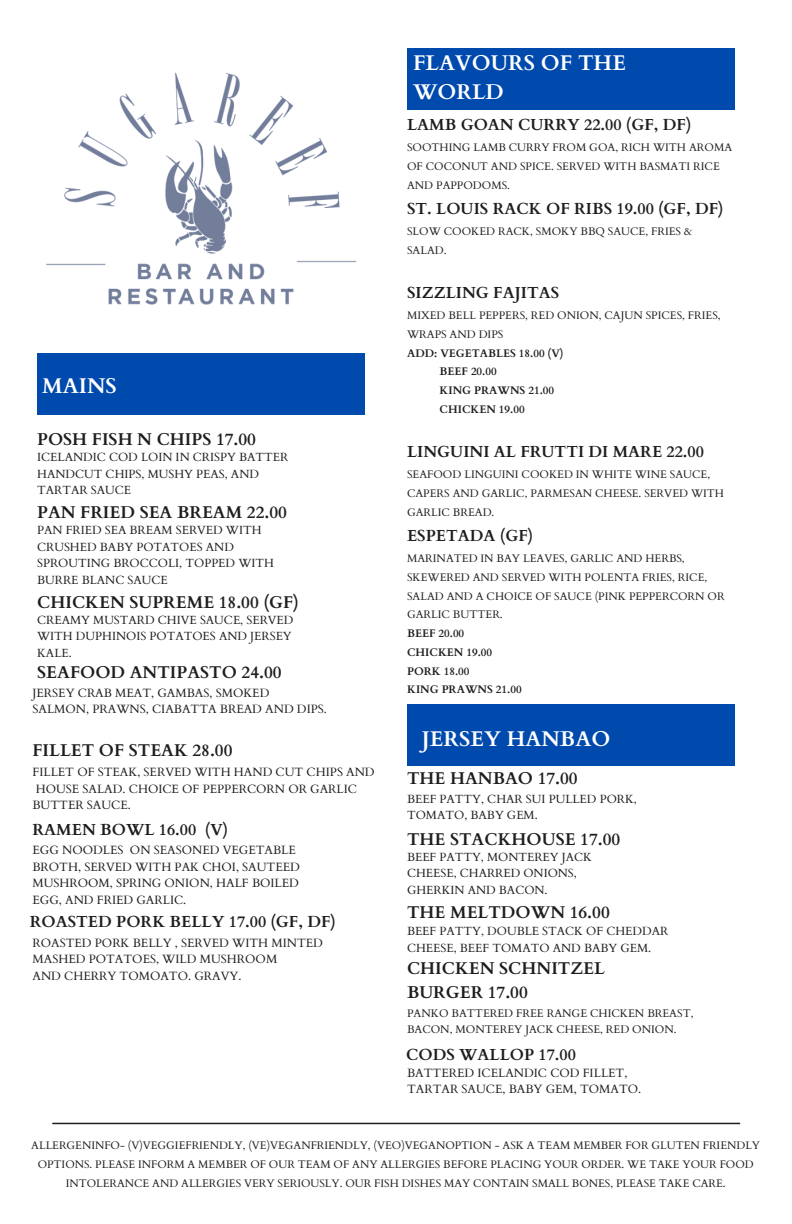
<style>
.page{position:relative;width:792px;height:1224px;background:#fff}
.page>*{position:absolute;margin:0;border:0;box-sizing:border-box;transform-origin:0 0}
.t1{font:700 21.3px/29.2px "Cardo";color:#fff}
.t2{font:700 17.1px/23.2px "Cardo";color:#1e1e1e}
.t3{font:700 16px "Cardo";color:#1e1e1e}
.t4{font:12px "Cardo";color:#1e1e1e}
.t5{font:11.8px/16.5px "Cardo";color:#1e1e1e}
.t6{font:11px/18.8px "Cardo";color:#1e1e1e}
.t7{font:700 11px "Cardo";color:#1e1e1e}
.t8{font:10.9px/19.1px "Cardo";color:#1e1e1e;text-align:center}
</style>
<div class="page">
<hr style="left:53px;top:1123px;width:687px;height:1px;background:#1e1e1e">
<div style="left:37px;top:353px;width:328px;height:62px;background:#004aad"></div>
<div style="left:407px;top:48px;width:327px;height:62px;background:#004aad"></div>
<div style="left:407px;top:705px;width:327px;height:61px;background:#004aad"></div>
<img style="left:46px;top:72px;width:311px;height:233px">
<p class="t1" style="left:42px;top:372px;width:76px">MAINS</p>
<p class="t2" style="left:37px;top:428px;width:220px">POSH FISH N CHIPS 17.00</p>
<p class="t5" style="left:37px;top:449px;width:253px">ICELANDIC COD LOIN IN CRISPY BATTER</p>
<p class="t5" style="left:37px;top:466px;width:223px">HANDCUT CHIPS, MUSHY PEAS, AND<br>TARTAR SAUCE</p>
<p class="t5" style="left:37px;top:522px;width:226px">PAN FRIED SEA BREAM SERVED WITH</p>
<p class="t5" style="left:37px;top:539px;width:238px">CRUSHED BABY POTATOES AND<br>SPROUTING BROCCOLI, TOPPED WITH</p>
<p class="t5" style="left:37px;top:572px;width:132px">BURRE BLANC SAUCE</p>
<p class="t5" style="left:37px;top:612px;width:258px">CREAMY MUSTARD CHIVE SAUCE, SERVED<br>WITH DUPHINOIS POTATOES AND JERSEY<br>KALE.</p>
<p class="t2" style="left:37px;top:661px;width:246px">SEAFOOD ANTIPASTO 24.00</p>
<p class="t4" style="left:33px;top:685px;width:238px">JERSEY CRAB MEAT, GAMBAS, SMOKED</p>
<p class="t4" style="left:33px;top:701px;width:296px">SALMON, PRAWNS, CIABATTA BREAD AND DIPS.</p>
<p class="t2" style="left:33px;top:739px;width:201px">FILLET OF STEAK 28.00</p>
<p class="t4" style="left:33px;top:764px;width:344px">FILLET OF STEAK, SERVED WITH HAND CUT CHIPS AND</p>
<p class="t4" style="left:36px;top:781px;width:323px">HOUSE SALAD. CHOICE OF PEPPERCORN OR GARLIC</p>
<p class="t4" style="left:33px;top:797px;width:100px">BUTTER SAUCE.</p>
<p class="t2" style="left:37px;top:501px;width:251px">PAN FRIED SEA BREAM 22.00</p>
<p class="t2" style="left:37px;top:591px;width:263px">CHICKEN SUPREME 18.00 (GF)</p>
<p class="t3" style="left:33px;top:819px;width:197px">RAMEN BOWL 16.00 (V)</p>
<p class="t4" style="left:33px;top:842px;width:265px">EGG NOODLES ON SEASONED VEGETABLE</p>
<p class="t4" style="left:33px;top:859px;width:269px">BROTH, SERVED WITH PAK CHOI, SAUTEED</p>
<p class="t4" style="left:33px;top:875px;width:268px">MUSHROOM, SPRING ONION, HALF BOILED</p>
<p class="t4" style="left:33px;top:892px;width:155px">EGG, AND FRIED GARLIC.</p>
<p class="t3" style="left:30px;top:911px;width:308px">ROASTED PORK BELLY 17.00 (GF, DF)</p>
<p class="t4" style="left:33px;top:935px;width:292px">ROASTED PORK BELLY , SERVED WITH MINTED</p>
<p class="t4" style="left:33px;top:951px;width:246px">MASHED POTATOES, WILD MUSHROOM</p>
<p class="t4" style="left:33px;top:968px;width:210px">AND CHERRY TOMOATO. GRAVY.</p>
<p class="t1" style="left:413px;top:49px;width:214px">FLAVOURS OF THE<br>WORLD</p>
<p class="t3" style="left:407px;top:114px;width:286px">LAMB GOAN CURRY 22.00 (GF, DF)</p>
<p class="t6" style="left:407px;top:138px;width:327px">SOOTHING LAMB CURRY FROM GOA, RICH WITH AROMA<br>OF COCONUT AND SPICE. SERVED WITH BASMATI RICE<br>AND PAPPODOMS.</p>
<p class="t3" style="left:407px;top:198px;width:318px">ST. LOUIS RACK OF RIBS 19.00 (GF, DF)</p>
<p class="t6" style="left:407px;top:222px;width:287px">SLOW COOKED RACK, SMOKY BBQ SAUCE, FRIES &amp;<br>SALAD.</p>
<p class="t3" style="left:407px;top:282px;width:154px">SIZZLING FAJITAS</p>
<p class="t6" style="left:407px;top:306px;width:315px">MIXED BELL PEPPERS, RED ONION, CAJUN SPICES, FRIES,<br>WRAPS AND DIPS</p>
<p class="t7" style="left:407px;top:346px;width:158px">ADD: VEGETABLES 18.00 (V)</p>
<p class="t7" style="left:440px;top:364px;width:59px">BEEF 20.00</p>
<p class="t7" style="left:440px;top:383px;width:116px">KING PRAWNS 21.00</p>
<p class="t7" style="left:440px;top:402px;width:87px">CHICKEN 19.00</p>
<p class="t3" style="left:407px;top:441px;width:298px">LINGUINI AL FRUTTI DI MARE 22.00</p>
<p class="t6" style="left:407px;top:465px;width:305px">SEAFOOD LINGUINI COOKED IN WHITE WINE SAUCE,</p>
<p class="t6" style="left:407px;top:484px;width:319px">CAPERS AND GARLIC, PARMESAN CHEESE. SERVED WITH<br>GARLIC BREAD.</p>
<p class="t3" style="left:407px;top:525px;width:128px">ESPETADA (GF)</p>
<p class="t6" style="left:407px;top:549px;width:319px">MARINATED IN BAY LEAVES, GARLIC AND HERBS, SKEWERED AND SERVED WITH POLENTA FRIES, RICE, SALAD AND A CHOICE OF SAUCE (PINK PEPPERCORN OR GARLIC BUTTER.</p>
<p class="t7" style="left:407px;top:626px;width:59px">BEEF 20.00</p>
<p class="t7" style="left:407px;top:645px;width:87px">CHICKEN 19.00</p>
<p class="t7" style="left:407px;top:664px;width:64px">PORK 18.00</p>
<p class="t7" style="left:407px;top:682px;width:116px">KING PRAWNS 21.00</p>
<p class="t1" style="left:422px;top:725px;width:190px">JERSEY HANBAO</p>
<p class="t2" style="left:407px;top:767px;width:172px">THE HANBAO 17.00</p>
<p class="t5" style="left:407px;top:791px;width:231px">BEEF PATTY, CHAR SUI PULLED PORK,<br>TOMATO, BABY GEM.</p>
<p class="t5" style="left:407px;top:849px;width:186px">BEEF PATTY, MONTEREY JACK<br>CHEESE, CHARRED ONIONS,<br>GHERKIN AND BACON.</p>
<p class="t5" style="left:407px;top:923px;width:263px">BEEF PATTY, DOUBLE STACK OF CHEDDAR<br>CHEESE, BEEF TOMATO AND BABY GEM.</p>
<p class="t2" style="left:407px;top:828px;width:215px">THE STACKHOUSE 17.00</p>
<p class="t2" style="left:407px;top:901px;width:204px">THE MELTDOWN 16.00</p>
<p class="t2" style="left:407px;top:957px;width:200px">CHICKEN SCHNITZEL<br>BURGER 17.00</p>
<p class="t6" style="left:407px;top:1004px;width:288px">PANKO BATTERED FREE RANGE CHICKEN BREAST,</p>
<p class="t6" style="left:407px;top:1020px;width:271px">BACON, MONTEREY JACK CHEESE, RED ONION.</p>
<p class="t3" style="left:406px;top:1044px;width:171px">CODS WALLOP 17.00</p>
<p class="t4" style="left:407px;top:1065px;width:222px">BATTERED ICELANDIC COD FILLET,</p>
<p class="t4" style="left:407px;top:1081px;width:236px">TARTAR SAUCE, BABY GEM, TOMATO.</p>
<p class="t8" style="left:31px;top:1136px;width:730px">ALLERGENINFO- (V)VEGGIEFRIENDLY, (VE)VEGANFRIENDLY, (VEO)VEGANOPTION - ASK A TEAM MEMBER FOR GLUTEN FRIENDLY<br>OPTIONS. PLEASE INFORM A MEMBER OF OUR TEAM OF ANY ALLERGIES BEFORE PLACING YOUR ORDER. WE TAKE YOUR FOOD<br>INTOLERANCE AND ALLERGIES VERY SERIOUSLY. OUR FISH DISHES MAY CONTAIN SMALL BONES, PLEASE TAKE CARE.</p>
</div>
